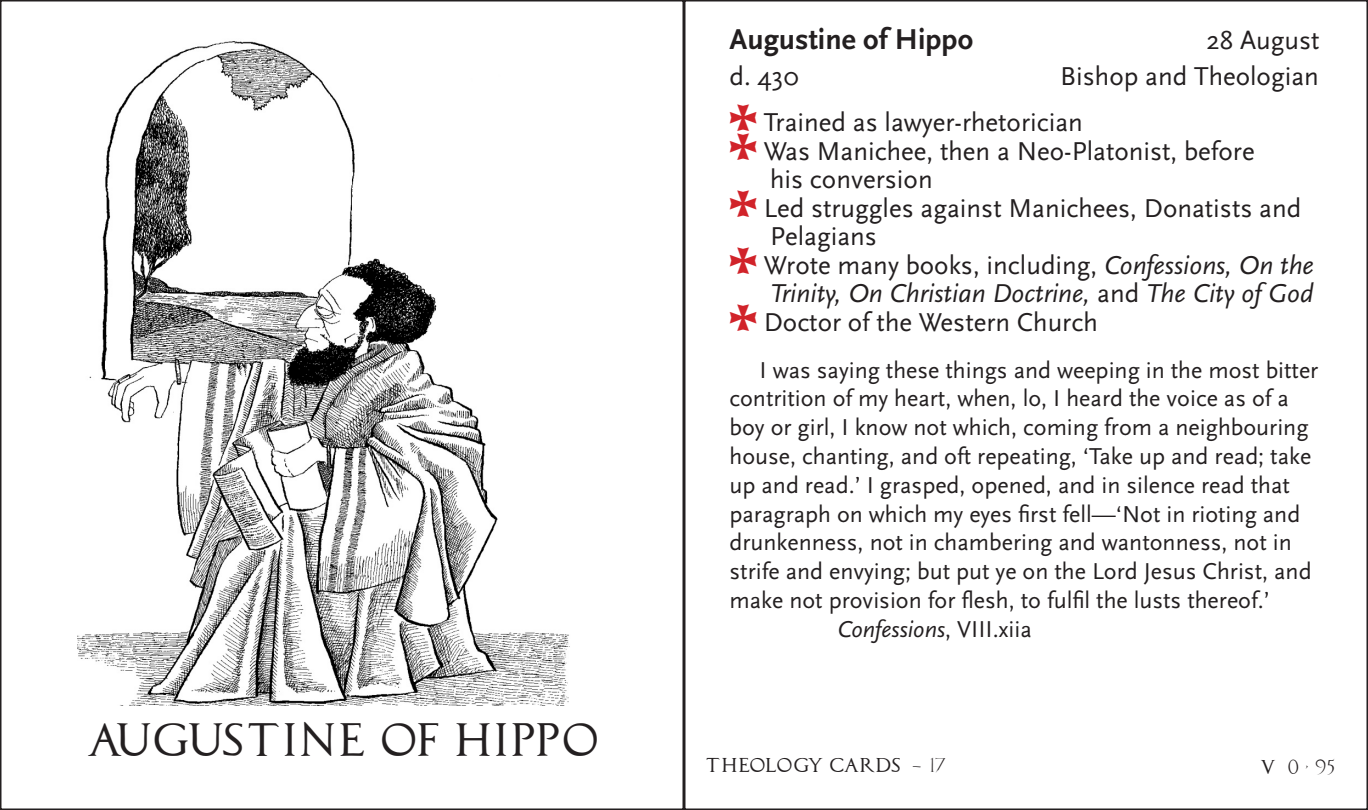
<style>
.page{position:relative;width:1368px;height:810px;background:#fff}
.page>*{position:absolute;margin:0;border:0;box-sizing:border-box;transform-origin:0 0}
.t1{font:500 42px "Capitalis Typ Oasis";letter-spacing:.025em;color:#231f20}
.t2{font:700 30px "Scala Sans";color:#231f20}
.t3{font:27px "Scala Sans";color:#231f20}
.t4{font:italic 27px "Scala Sans";color:#231f20}
.t5{font:24px/28.8px "Scala Sans";color:#231f20}
.t6{font:italic 24px "Scala Sans";color:#231f20}
.t7{font:500 18px "Capitalis Typ Oasis";letter-spacing:-.03em;color:#231f20}
.t8{font:18px "Memento Mori";color:#231f20}
.s1{font-family:"Liturgical Gidding Plain";font-size:24px;color:#d1232a}
.s2{font-style:italic}
.s3{font-style:normal}
.s4{font-family:"Roma Cesare";font-weight:400}
.s5{font-family:"Memento Mori";font-weight:400}
.s6{font-family:"Capitalis Typ Oasis";font-weight:500}
</style>
<div class="page">
<img style="left:78px;top:41px;width:492px;height:665px">
<p class="t1" style="left:86px;top:722px;width:514px">AUGUSTINE OF HIPPO</p>
<p class="t2" style="left:730px;top:23px;width:245px">Augustine of Hippo</p>
<p class="t3" style="left:1207px;top:25px;width:114px">28 August</p>
<p class="t3" style="left:730px;top:61px;width:71px">d. 430</p>
<p class="t3" style="left:1060px;top:61px;width:260px">Bishop and Theologian</p>
<p class="t3" style="left:730px;top:108px;width:355px"><span class="s1">f</span> Trained as lawyer-rhetorician</p>
<p class="t3" style="left:730px;top:136px;width:527px"><span class="s1">f</span> Was Manichee, then a Neo-Platonist, before</p>
<p class="t3" style="left:770px;top:165px;width:164px">his conversion</p>
<p class="t3" style="left:730px;top:193px;width:573px"><span class="s1">f</span> Led struggles against Manichees, Donatists and</p>
<p class="t3" style="left:770px;top:222px;width:108px">Pelagians</p>
<p class="t3" style="left:730px;top:250px;width:586px"><span class="s1">f</span> Wrote many books, including, <span class="s2">Confessions, On the</span></p>
<p class="t4" style="left:770px;top:279px;width:545px">Trinity, On Christian Doctrine, <span class="s3">and</span> The City of God</p>
<p class="t3" style="left:730px;top:307px;width:370px"><span class="s1">f</span> Doctor of the Western Church</p>
<p class="t5" style="left:730px;top:356px;width:590px;text-indent:30px">I was saying these things and weeping in the most bitter contrition of my heart, when, lo, I heard the voice as of a boy or girl, I know not which, coming from a neighbouring house, chanting, and oft repeating, ‘Take up and read; take up and read.’ I grasped, opened, and in silence read that paragraph on which my eyes first fell—‘Not in rioting and drunkenness, not in chambering and wantonness, not in strife and envying; but put ye on the Lord Jesus Christ, and make not provision for flesh, to fulfil the lusts thereof.’</p>
<p class="t6" style="left:838px;top:616px;width:196px">Confessions<span class="s3">, VIII.xiia</span></p>
<p class="t7" style="left:706px;top:757px;width:241px">THEOLOGY CARDS <span class="s4">–</span> <span class="s5">17</span></p>
<p class="t8" style="left:1260px;top:755px;width:77px"><span class="s6">V</span> 0 . 95</p>
</div>
